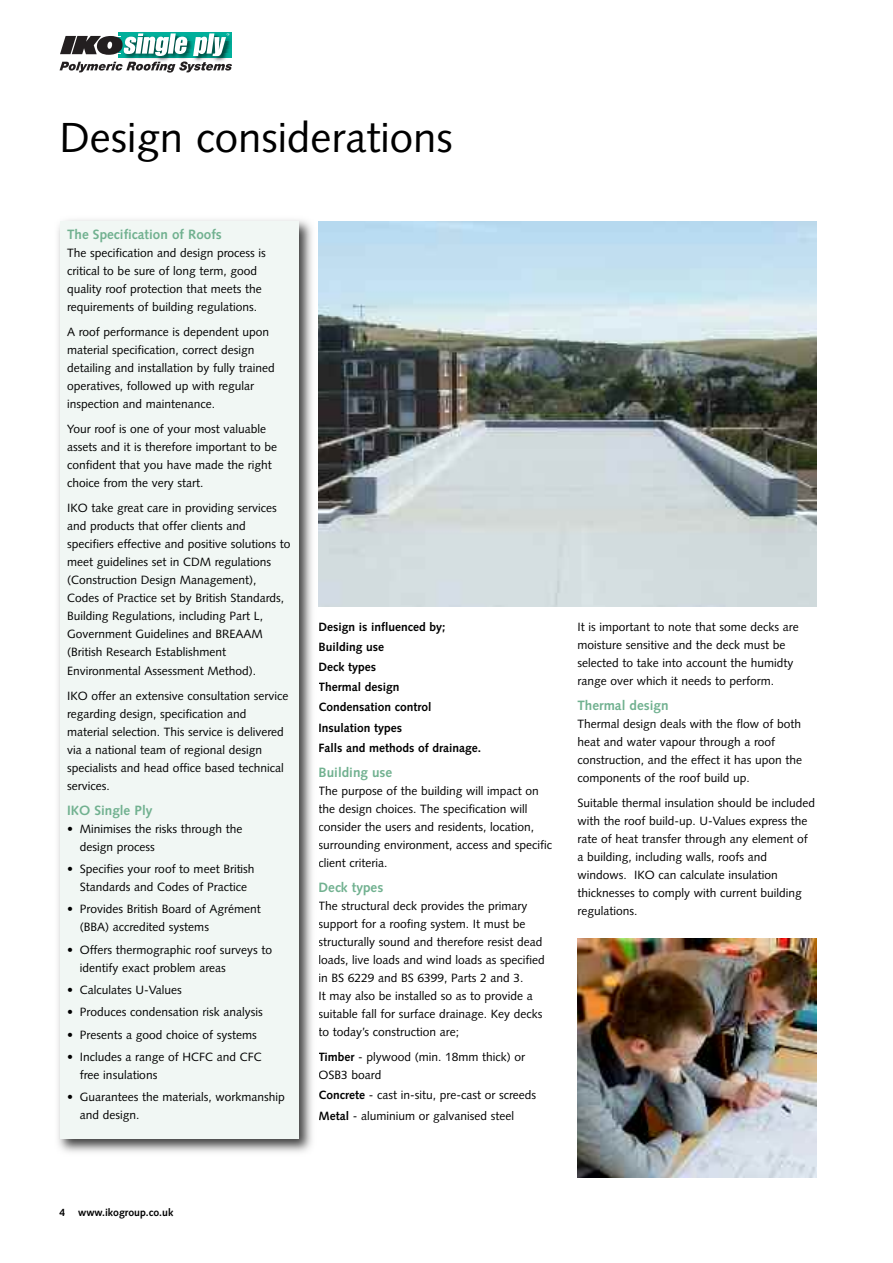
<style>
.page{position:relative;width:893px;height:1263px;background:#fff}
.page>*{position:absolute;margin:0;border:0;box-sizing:border-box;transform-origin:0 0}
.t1{font:42px "Syntax";color:#000}
.t2{font:700 13.5px "Syntax";color:#71b190}
.t3{font:12px/18px "Syntax";color:#000}
.t4{font:700 12px/20.1px "Syntax";color:#000}
.t5{font:700 10.5px "Syntax";color:#000}
.s1{font-weight:700}
</style>
<div class="page">
<hr style="left:119px;top:32px;width:113px;height:4px;background:#00b09b">
<svg style="left:60px;top:33px;width:172px;height:40px"></svg>
<img style="left:58px;top:219px;width:254px;height:934px">
<div style="left:60px;top:221px;width:238px;height:917px;background:#f1f7f4"></div>
<img style="left:318px;top:221px;width:498px;height:386px">
<img style="left:577px;top:939px;width:239px;height:239px">
<h1 class="t1" style="left:60px;top:121px;width:395px">Design considerations</h1>
<p class="t2" style="left:67px;top:229px;width:156px">The Specification of Roofs</p>
<p class="t3" style="left:67px;top:245px;width:200px">The specification and design process is critical to be sure of long term, good quality roof protection that meets the requirements of building regulations.</p>
<p class="t3" style="left:67px;top:324px;width:209px">A roof performance is dependent upon material specification, correct design detailing and installation by fully trained operatives, followed up with regular inspection and maintenance.</p>
<p class="t3" style="left:67px;top:421px;width:212px">Your roof is one of your most valuable assets and it is therefore important to be confident that you have made the right choice from the very start.</p>
<p class="t3" style="left:67px;top:500px;width:225px">IKO take great care in providing services and products that offer clients and specifiers effective and positive solutions to meet guidelines set in CDM regulations (Construction Design Management), Codes of Practice set by British Standards, Building Regulations, including Part L, Government Guidelines and BREAAM (British Research Establishment Environmental Assessment Method).</p>
<p class="t3" style="left:67px;top:688px;width:223px">IKO offer an extensive consultation service regarding design, specification and material selection. This service is delivered via a national team of regional design specialists and head office based technical services.</p>
<p class="t2" style="left:67px;top:805px;width:87px">IKO Single Ply</p>
<p class="t3" style="left:80px;top:821px;width:164px;text-indent:-13px">• Minimises the risks through the design process</p>
<p class="t3" style="left:67px;top:861px;width:189px;text-align:center">• Specifies your roof to meet British<br>Standards and Codes of Practice</p>
<p class="t3" style="left:80px;top:901px;width:183px;text-indent:-13px">• Provides British Board of Agrément (BBA) accredited systems</p>
<p class="t3" style="left:80px;top:942px;width:194px;text-indent:-13px">• Offers thermographic roof surveys to identify exact problem areas</p>
<p class="t3" style="left:67px;top:982px;width:116px">• Calculates U-Values</p>
<p class="t3" style="left:67px;top:1004px;width:197px">• Produces condensation risk analysis</p>
<p class="t3" style="left:67px;top:1026px;width:191px">• Presents a good choice of systems</p>
<p class="t3" style="left:80px;top:1049px;width:184px;text-indent:-13px">• Includes a range of HCFC and CFC free insulations</p>
<p class="t3" style="left:80px;top:1089px;width:207px;text-indent:-13px">• Guarantees the materials, workmanship and design.</p>
<p class="t4" style="left:318px;top:618px;width:164px">Design is influenced by;<br>Building use<br>Deck types<br>Thermal design<br>Condensation control<br>Insulation types<br>Falls and methods of drainage.</p>
<p class="t2" style="left:318px;top:767px;width:75px">Building use</p>
<p class="t3" style="left:318px;top:783px;width:235px">The purpose of the building will impact on the design choices. The specification will consider the users and residents, location, surrounding environment, access and specific client criteria.</p>
<p class="t2" style="left:318px;top:882px;width:66px">Deck types</p>
<p class="t3" style="left:318px;top:898px;width:228px">The structural deck provides the primary support for a roofing system. It must be structurally sound and therefore resist dead loads, live loads and wind loads as specified in BS 6229 and BS 6399, Parts 2 and 3.<br>It may also be installed so as to provide a suitable fall for surface drainage. Key decks to today’s construction are;</p>
<p class="t3" style="left:318px;top:1049px;width:208px"><span class="s1">Timber</span> - plywood (min. 18mm thick) or<br>OSB3 board</p>
<p class="t3" style="left:318px;top:1086px;width:219px;line-height:20.1px"><span class="s1">Concrete</span> - cast in-situ, pre-cast or screeds<br><span class="s1">Metal</span> - aluminium or galvanised steel</p>
<p class="t3" style="left:577px;top:619px;width:223px">It is important to note that some decks are moisture sensitive and the deck must be selected to take into account the humidty range over which it needs to perform.</p>
<p class="t2" style="left:577px;top:700px;width:93px">Thermal design</p>
<p class="t3" style="left:577px;top:716px;width:226px">Thermal design deals with the flow of both heat and water vapour through a roof construction, and the effect it has upon the components of the roof build up.</p>
<p class="t3" style="left:577px;top:795px;width:239px">Suitable thermal insulation should be included with the roof build-up. U-Values express the rate of heat transfer through any element of a building, including walls, roofs and windows. IKO can calculate insulation thicknesses to comply with current building regulations.</p>
<p class="t5" style="left:60px;top:1208px;width:115px">4 www.ikogroup.co.uk</p>
</div>
